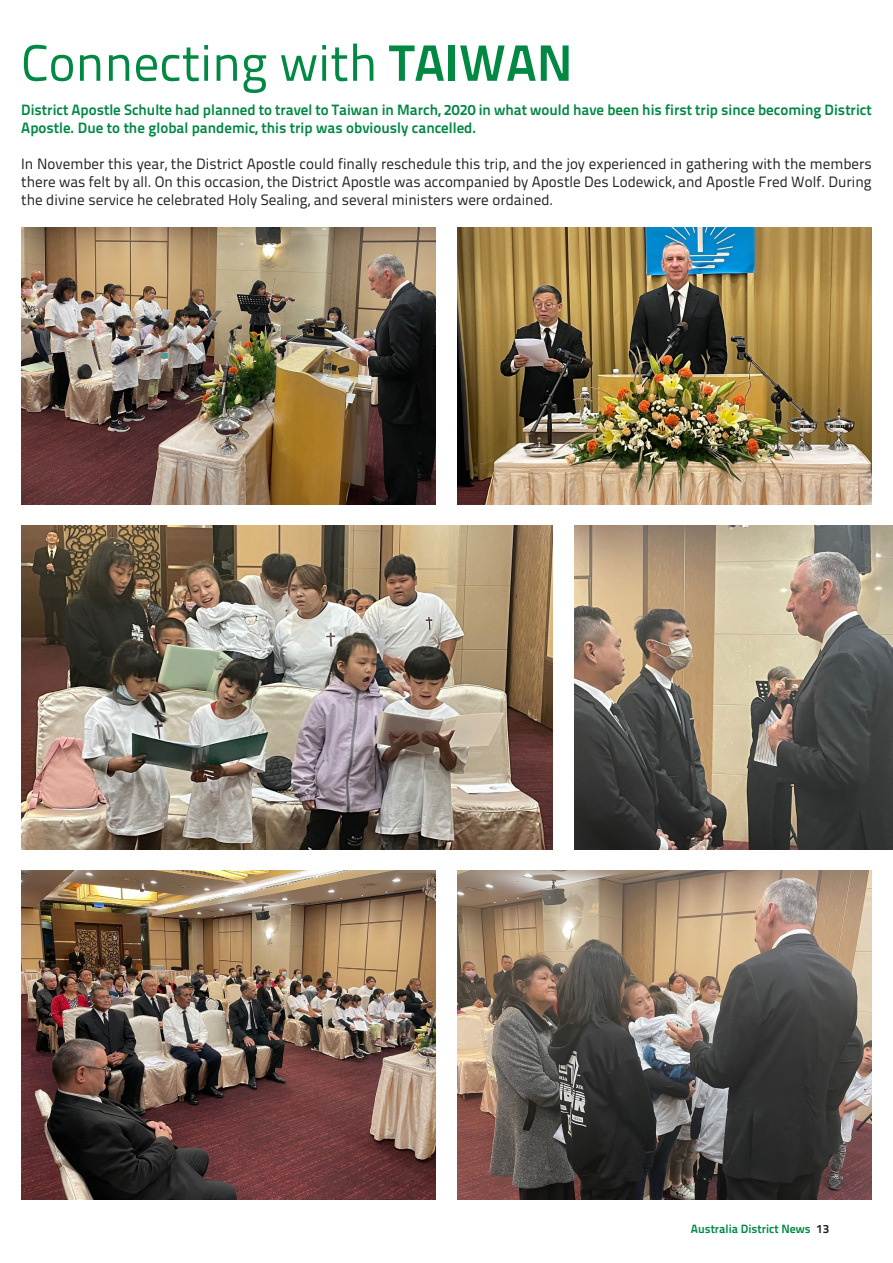
<style>
.page{position:relative;width:893px;height:1263px;background:#fff}
.page>*{position:absolute;margin:0;border:0;box-sizing:border-box;transform-origin:0 0}
.t1{font:51px "Titillium Text 22 L";color:#018843}
.Body_Text{font:15px/18px "Titillium Text 22 L";color:#231f20;text-align:justify}
.Body_Text-2{font:700 15px/18px "Titillium Text 22 L";color:#018843}
.Label_Left{font:700 12px "Titillium Text 22 L";color:#018843}
.s1{font-weight:700}
.s2{color:#231f20}
</style>
<div class="page">
<img style="left:457px;top:227px;width:415px;height:277px">
<img style="left:574px;top:525px;width:319px;height:324px">
<img style="left:21px;top:871px;width:415px;height:328px">
<img style="left:21px;top:525px;width:532px;height:324px">
<img style="left:457px;top:871px;width:414px;height:328px">
<img style="left:21px;top:227px;width:415px;height:277px">
<p class="t1" style="left:21px;top:25px;width:553px">Connecting with <span class="s1">TAIWAN</span></p>
<p class="Body_Text-2" style="left:21px;top:99px;width:852px">District Apostle Schulte had planned to travel to Taiwan in March, 2020 in what would have been his first trip since becoming District<br>Apostle. Due to the global pandemic, this trip was obviously cancelled.</p>
<p class="Body_Text" style="left:21px;top:154px;width:852px">In November this year, the District Apostle could finally reschedule this trip, and the joy experienced in gathering with the members there was felt by all. On this occasion, the District Apostle was accompanied by Apostle Des Lodewick, and Apostle Fred Wolf. During the divine service he celebrated Holy Sealing, and several ministers were ordained.</p>
<p class="Label_Left" style="left:691px;top:1220px;width:140px">Australia District News <span class="s2">13</span></p>
</div>
